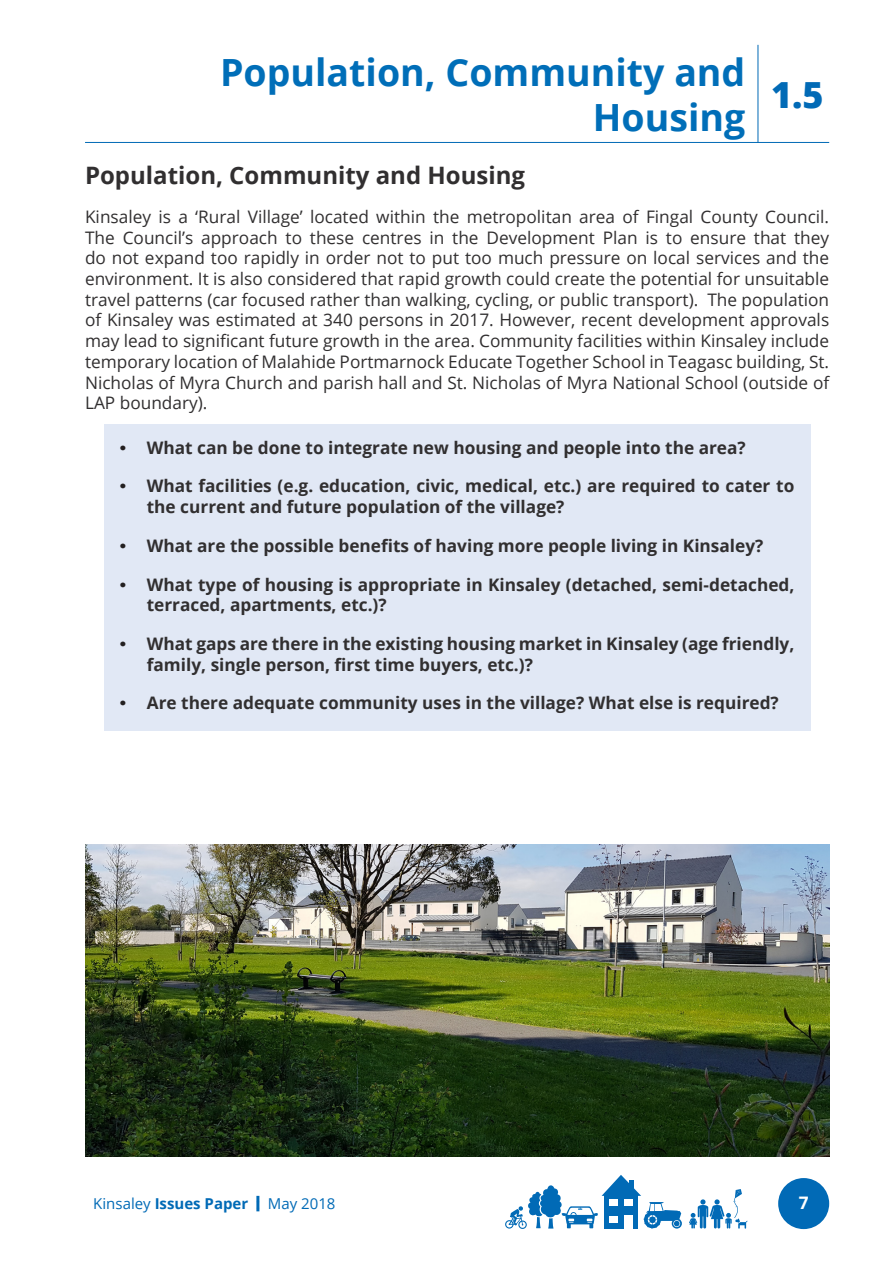
<style>
.page{position:relative;width:893px;height:1263px;background:#fff}
.page>*{position:absolute;margin:0;border:0;box-sizing:border-box;transform-origin:0 0}
.t1{font:700 37.5px/45px "Open Sans";color:#006eb8;text-align:right}
.t2{font:800 36px "Open Sans";color:#016ab6}
.t3{font:700 24px "Open Sans";color:#312f30}
.t4{font:17.25px/20.7px "Open Sans";color:#312f30;text-align:justify}
.t5{font:700 17.25px/20.7px "Open Sans";color:#312f30}
.t6{font:700 17.25px "Open Sans";color:#fff}
.t7{font:15px "Open Sans";color:#016ab6}
.s1{font-family:"Times New Roman";font-size:18px;color:#231f20}
.s2{font-weight:700}
</style>
<div class="page">
<hr style="left:85px;top:142px;width:744px;height:1px;background:#016ab6">
<div style="left:778px;top:1178px;width:51px;height:51px;background:#016ab6;border-radius:50%"></div>
<hr style="left:758px;top:45px;width:1px;height:98px;background:#016ab6">
<hr style="left:256px;top:1196px;width:3px;height:15px;background:#016ab6">
<svg style="left:689px;top:1189px;width:58px;height:39px"></svg>
<svg style="left:505px;top:1175px;width:177px;height:54px"></svg>
<img style="left:85px;top:844px;width:744px;height:313px">
<div style="left:104px;top:424px;width:707px;height:307px;background:#e1e8f5"></div>
<p class="t1" style="left:220px;top:49px;width:527px">Population, Community and<br>Housing</p>
<p class="t2" style="left:771px;top:67px;width:54px">1.5</p>
<p class="t3" style="left:85px;top:159px;width:441px">Population, Community and Housing</p>
<p class="t4" style="left:85px;top:206px;width:746px">Kinsaley is a ‘Rural Village’ located within the metropolitan area of Fingal County Council.<br>The Council’s approach to these centres in the Development Plan is to ensure that they do not expand too rapidly in order not to put too much pressure on local services and the environment. It is also considered that rapid growth could create the potential for unsuitable travel patterns (car focused rather than walking, cycling, or public transport). The population of Kinsaley was estimated at 340 persons in 2017. However, recent development approvals may lead to significant future growth in the area. Community facilities within Kinsaley include temporary location of Malahide Portmarnock Educate Together School in Teagasc building, St.<br>Nicholas of Myra Church and parish hall and St. Nicholas of Myra National School (outside of LAP boundary).</p>
<p class="t5" style="left:120px;top:437px;width:627px"><span class="s1">•</span> What can be done to integrate new housing and people into the area?</p>
<p class="t5" style="left:147px;top:475px;width:649px;text-indent:-27px"><span class="s1">•</span> What facilities (e.g. education, civic, medical, etc.) are required to cater to the current and future population of the village?</p>
<p class="t5" style="left:120px;top:535px;width:645px"><span class="s1">•</span> What are the possible benefits of having more people living in Kinsaley?</p>
<p class="t5" style="left:147px;top:573px;width:649px;text-indent:-27px"><span class="s1">•</span> What type of housing is appropriate in Kinsaley (detached, semi-detached, terraced, apartments, etc.)?</p>
<p class="t5" style="left:147px;top:633px;width:649px;text-indent:-27px"><span class="s1">•</span> What gaps are there in the existing housing market in Kinsaley (age friendly, family, single person, first time buyers, etc.)?</p>
<p class="t5" style="left:120px;top:692px;width:661px"><span class="s1">•</span> Are there adequate community uses in the village? What else is required?</p>
<p class="t7" style="left:93px;top:1193px;width:244px">Kinsaley <span class="s2">Issues Paper</span> : May 2018</p>
<p class="t6" style="left:799px;top:1190px;width:11px">7</p>
</div>
